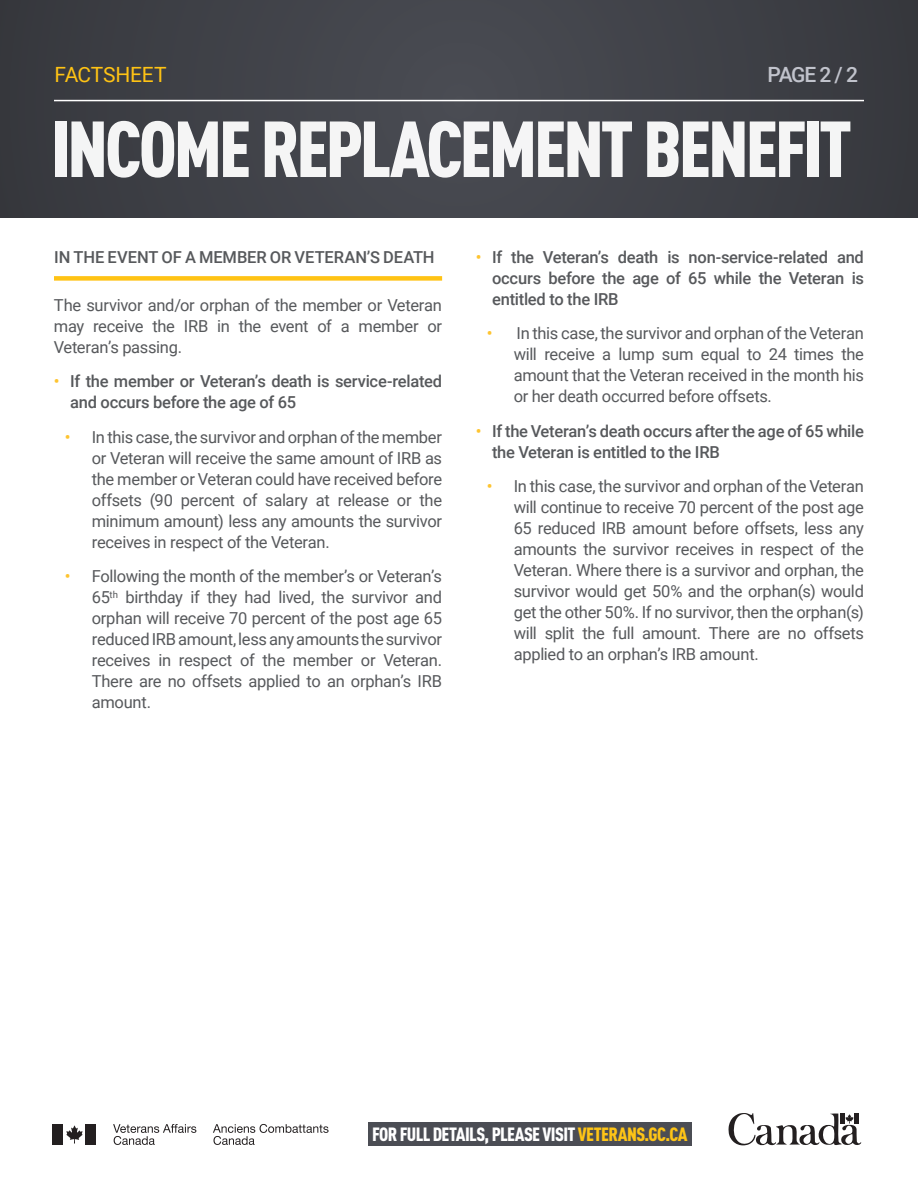
<style>
.page{position:relative;width:918px;height:1188px;background:#fff}
.page>*{position:absolute;margin:0;border:0;box-sizing:border-box;transform-origin:0 0}
.t1{font:900 78px "DIN Cond";letter-spacing:-.045em;color:#fff}
.t2{font:21px "Roboto";letter-spacing:-.015em;color:#ffc314}
.t3{font:500 21px "Roboto";color:#c1c3cc}
.t4{font:900 18.9px "DIN Cond";letter-spacing:-.03em;color:#fff}
.t5{font:16.5px/21px "Roboto";letter-spacing:-.015em;color:#57595c;text-align:justify}
.t6{font:500 16.5px/21px "Roboto";letter-spacing:-.015em;color:#57595c}
.s1{color:#fec430}
.s2{font-weight:500;color:#fec430}
.s3{color:#fec416}
</style>
<div class="page">
<div style="left:0;top:0;width:918px;height:217px;background:#404248"></div>
<hr style="left:54px;top:100px;width:810px;height:1px;background:#fff">
<div style="left:54px;top:276px;width:388px;height:5px;background:#ffc314"></div>
<div style="left:369px;top:1122px;width:323px;height:24px;background:#4b4d54"></div>
<svg style="left:728px;top:1113px;width:133px;height:33px"></svg>
<svg style="left:113px;top:1124px;width:83px;height:21px"></svg>
<svg style="left:213px;top:1124px;width:116px;height:21px"></svg>
<div style="left:53px;top:1124px;width:10px;height:21px;background:#231f20"></div>
<div style="left:86px;top:1124px;width:10px;height:21px;background:#231f20"></div>
<svg style="left:66px;top:1125px;width:17px;height:19px"></svg>
<p class="t2" style="left:54px;top:59px;width:114px">FACTSHEET</p>
<p class="t3" style="left:768px;top:59px;width:92px">PAGE 2 / 2</p>
<h1 class="t1" style="left:51px;top:100px;width:802px">INCOME REPLACEMENT BENEFIT</h1>
<p class="t6" style="left:54px;top:246px;width:382px">IN THE EVENT OF A MEMBER OR VETERAN’S DEATH</p>
<p class="t5" style="left:54px;top:294px;width:390px">The survivor and/or orphan of the member or Veteran may receive the IRB in the event of a member or Veteran’s passing.</p>
<p class="t6" style="left:70px;top:370px;width:373px;text-indent:-16px"><span class="s1">•</span> If the member or Veteran’s death is service-related and occurs before the age of 65</p>
<p class="t5" style="left:92px;top:426px;width:352px;text-indent:-27px"><span class="s2">•</span> In this case, the survivor and orphan of the member or Veteran will receive the same amount of IRB as the member or Veteran could have received before offsets (90 percent of salary at release or the minimum amount) less any amounts the survivor receives in respect of the Veteran.</p>
<p class="t5" style="left:92px;top:565px;width:352px;text-indent:-27px"><span class="s2">•</span> Following the month of the member’s or Veteran’s 65<sup>th</sup> birthday if they had lived, the survivor and orphan will receive 70 percent of the post age 65 reduced IRB amount, less any amounts the survivor receives in respect of the member or Veteran.<br>There are no offsets applied to an orphan’s IRB amount.</p>
<p class="t6" style="left:492px;top:246px;width:373px;text-align:justify;text-indent:-16px"><span class="s1">•</span> If the Veteran’s death is non-service-related and occurs before the age of 65 while the Veteran is entitled to the IRB</p>
<p class="t5" style="left:514px;top:322px;width:352px;text-indent:-27px"><span class="s2">•</span> In this case, the survivor and orphan of the Veteran will receive a lump sum equal to 24 times the amount that the Veteran received in the month his or her death occurred before offsets.</p>
<p class="t6" style="left:492px;top:420px;width:373px;text-indent:-16px"><span class="s1">•</span> If the Veteran’s death occurs after the age of 65 while the Veteran is entitled to the IRB</p>
<p class="t5" style="left:514px;top:475px;width:352px;text-indent:-27px"><span class="s2">•</span> In this case, the survivor and orphan of the Veteran will continue to receive 70 percent of the post age 65 reduced IRB amount before offsets, less any amounts the survivor receives in respect of the Veteran. Where there is a survivor and orphan, the survivor would get 50% and the orphan(s) would get the other 50%. If no survivor, then the orphan(s) will split the full amount. There are no offsets applied to an orphan’s IRB amount.</p>
<p class="t4" style="left:372px;top:1122px;width:317px">FOR FULL DETAILS, PLEASE VISIT <span class="s3">VETERANS.GC.CA</span></p>
</div>
